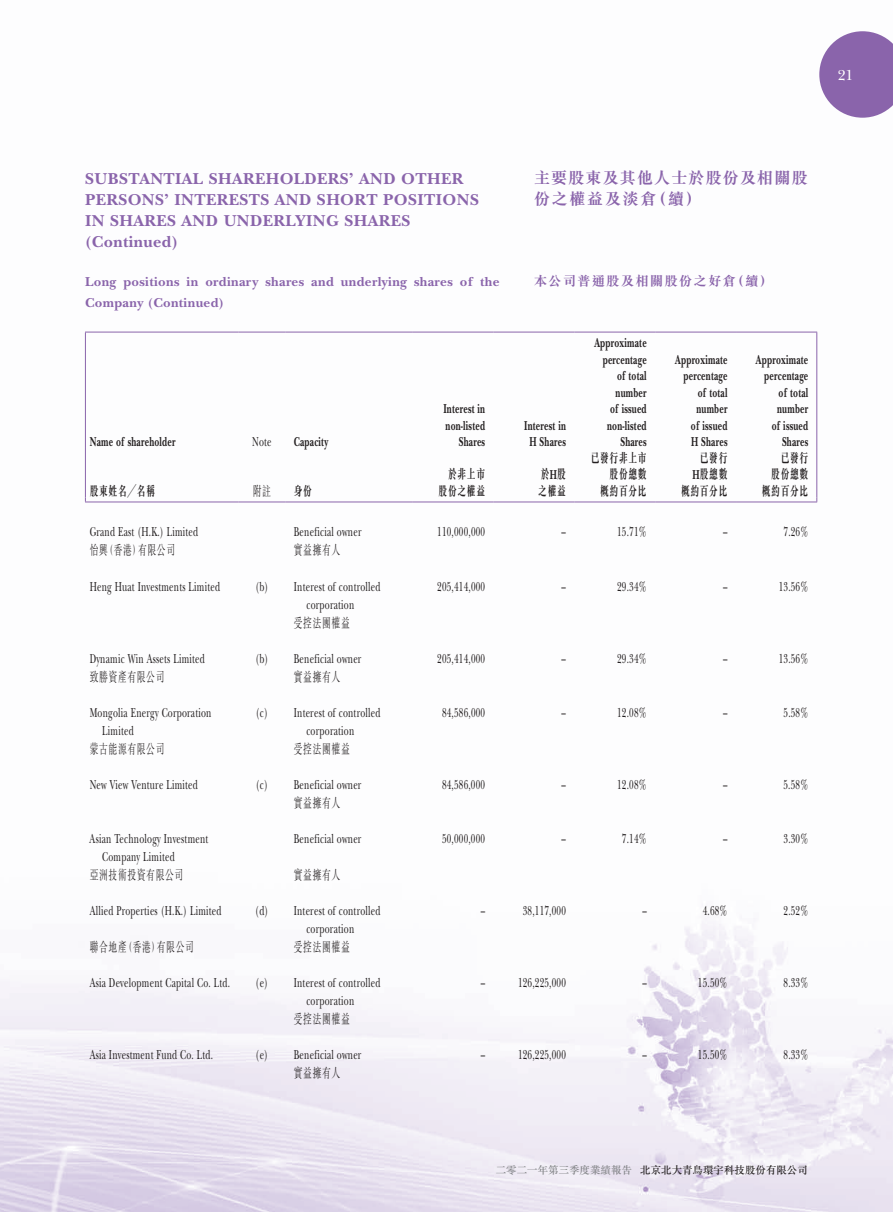
<style>
.page{position:relative;width:893px;height:1212px;background:#fff}
.page>*{position:absolute;margin:0;border:0;box-sizing:border-box;transform-origin:0 0}
.t1{font:700 16.5px/21px "New Baskerville Std";letter-spacing:.025em;color:#8a64ab}
.t2{font:700 16.5px/21px "M Sung HK";letter-spacing:.04em;color:#8a64ab}
.t3{font:15px "New Baskerville Std";color:#fff}
.t4{font:13.5px/18px "New Baskerville Std";letter-spacing:.025em;color:#231f20;scale:.65 1}
.t5{font:700 13.5px/16.5px "New Baskerville Std";letter-spacing:.025em;color:#231f20;text-align:right;scale:.65 1}
.t6{font:300 13.5px "M Sung HK";letter-spacing:.075em;color:#231f20;scale:.65 1}
.t7{font:700 13.5px/21px "New Baskerville Std";letter-spacing:.025em;color:#8a64ab}
.t8{font:700 13.5px/16.5px "M Sung HK";letter-spacing:.075em;color:#231f20;text-align:right;scale:.65 1}
.t9{font:700 13.5px "M Sung HK";letter-spacing:.075em;color:#8a64ab}
.t10{font:500 10.5px "M Sung HK";color:#231f20}
.s1{font-family:"New Baskerville Std"}
.s2{color:#808285}
</style>
<div class="page">
<img style="left:0;top:331px;width:893px;height:881px">
<svg style="left:819px;top:31px;width:74px;height:87px"></svg>
<hr style="left:85px;top:332px;width:153px;height:1px;background:#8a64ab">
<hr style="left:85px;top:332px;width:1px;height:116px;background:#8a64ab">
<hr style="left:238px;top:332px;width:47px;height:1px;background:#8a64ab">
<hr style="left:285px;top:332px;width:128px;height:1px;background:#8a64ab">
<hr style="left:413px;top:332px;width:81px;height:1px;background:#8a64ab">
<hr style="left:494px;top:332px;width:80px;height:1px;background:#8a64ab">
<hr style="left:574px;top:332px;width:81px;height:1px;background:#8a64ab">
<hr style="left:655px;top:332px;width:81px;height:1px;background:#8a64ab">
<hr style="left:736px;top:332px;width:81px;height:1px;background:#8a64ab">
<hr style="left:816px;top:332px;width:1px;height:116px;background:#8a64ab">
<hr style="left:85px;top:448px;width:1px;height:49px;background:#8a64ab">
<hr style="left:816px;top:448px;width:1px;height:49px;background:#8a64ab">
<hr style="left:85px;top:502px;width:153px;height:1px;background:#8a64ab">
<hr style="left:238px;top:502px;width:47px;height:1px;background:#8a64ab">
<hr style="left:285px;top:502px;width:128px;height:1px;background:#8a64ab">
<hr style="left:413px;top:502px;width:81px;height:1px;background:#8a64ab">
<hr style="left:494px;top:502px;width:80px;height:1px;background:#8a64ab">
<hr style="left:574px;top:502px;width:81px;height:1px;background:#8a64ab">
<hr style="left:655px;top:502px;width:81px;height:1px;background:#8a64ab">
<hr style="left:736px;top:502px;width:81px;height:1px;background:#8a64ab">
<p class="t3" style="left:838px;top:67px;width:17px">21</p>
<p class="t1" style="left:85px;top:168px;width:395px">SUBSTANTIAL SHAREHOLDERS’ AND OTHER<br>PERSONS’ INTERESTS AND SHORT POSITIONS<br>IN SHARES AND UNDERLYING SHARES (Continued)</p>
<p class="t7" style="left:85px;top:271px;width:416px">Long positions in ordinary shares and underlying shares of the<br>Company (Continued)</p>
<p class="t2" style="left:534px;top:167px;width:276px">主要股東及其他人士於股份及相關股份之權益及淡倉（續）</p>
<p class="t9" style="left:534px;top:272px;width:240px">本公司普通股及相關股份之好倉（續）</p>
<p class="t5" style="left:90px;top:434px;width:134px">Name of shareholder</p>
<p class="t4" style="left:252px;top:432px;width:31px">Note</p>
<p class="t5" style="left:294px;top:434px;width:54px">Capacity</p>
<p class="t8" style="left:90px;top:482px;width:102px">股東姓名╱名稱</p>
<p class="t6" style="left:253px;top:481px;width:30px">附註</p>
<p class="t8" style="left:294px;top:482px;width:30px">身份</p>
<p class="t5" style="left:443px;top:401px;width:66px">Interest in non-listed<br>Shares</p>
<p class="t5" style="left:524px;top:417px;width:66px;text-align:center">Interest in<br>H Shares</p>
<p class="t8" style="left:439px;top:465px;width:73px">於非上市股份之權益</p>
<p class="t8" style="left:538px;top:465px;width:44px;text-align:left">於<span class="s1">H</span>股之權益</p>
<p class="t5" style="left:594px;top:335px;width:82px">Approximate percentage of total number<br>of issued non-listed<br>Shares</p>
<p class="t5" style="left:675px;top:351px;width:82px">Approximate percentage of total number<br>of issued<br>H Shares</p>
<p class="t5" style="left:756px;top:351px;width:82px">Approximate percentage of total number<br>of issued<br>Shares</p>
<p class="t8" style="left:591px;top:449px;width:88px">已發行非上市股份總數<br>概約百分比</p>
<p class="t8" style="left:681px;top:449px;width:73px">已發行<br><span class="s1">H</span>股總數概約百分比</p>
<p class="t8" style="left:762px;top:449px;width:73px">已發行<br>股份總數概約百分比</p>
<p class="t4" style="left:90px;top:523px;width:169px">Grand East (H.K.) Limited</p>
<p class="t4" style="left:294px;top:523px;width:106px">Beneficial owner</p>
<p class="t4" style="left:437px;top:523px;width:75px">110,000,000</p>
<p class="t4" style="left:562px;top:523px;width:8px">–</p>
<p class="t4" style="left:617px;top:523px;width:47px">15.71%</p>
<p class="t4" style="left:723px;top:523px;width:8px">–</p>
<p class="t4" style="left:783px;top:523px;width:40px">7.26%</p>
<p class="t6" style="left:90px;top:540px;width:133px">怡興（香港）有限公司</p>
<p class="t6" style="left:294px;top:540px;width:73px">實益擁有人</p>
<p class="t4" style="left:90px;top:578px;width:202px">Heng Huat Investments Limited</p>
<p class="t4" style="left:306px;top:578px;width:116px;text-indent:-51px">(b) Interest of controlled corporation</p>
<p class="t4" style="left:437px;top:578px;width:75px">205,414,000</p>
<p class="t4" style="left:562px;top:578px;width:8px">–</p>
<p class="t4" style="left:617px;top:578px;width:47px">29.34%</p>
<p class="t4" style="left:723px;top:578px;width:8px">–</p>
<p class="t4" style="left:779px;top:578px;width:47px">13.56%</p>
<p class="t6" style="left:294px;top:613px;width:88px">受控法團權益</p>
<p class="t4" style="left:90px;top:650px;width:179px">Dynamic Win Assets Limited</p>
<p class="t4" style="left:255px;top:650px;width:165px">(b) Beneficial owner</p>
<p class="t4" style="left:437px;top:650px;width:75px">205,414,000</p>
<p class="t4" style="left:561px;top:650px;width:8px">–</p>
<p class="t4" style="left:617px;top:650px;width:47px">29.34%</p>
<p class="t4" style="left:723px;top:650px;width:8px">–</p>
<p class="t4" style="left:779px;top:650px;width:47px">13.56%</p>
<p class="t6" style="left:90px;top:667px;width:117px">致勝資產有限公司</p>
<p class="t6" style="left:294px;top:667px;width:73px">實益擁有人</p>
<p class="t4" style="left:102px;top:704px;width:170px;text-indent:-13px">Mongolia Energy Corporation<br>Limited</p>
<p class="t4" style="left:306px;top:704px;width:116px;text-indent:-51px">(c) Interest of controlled corporation</p>
<p class="t4" style="left:442px;top:704px;width:68px">84,586,000</p>
<p class="t4" style="left:561px;top:704px;width:8px">–</p>
<p class="t4" style="left:617px;top:704px;width:47px">12.08%</p>
<p class="t4" style="left:723px;top:704px;width:8px">–</p>
<p class="t4" style="left:783px;top:704px;width:40px">5.58%</p>
<p class="t6" style="left:90px;top:739px;width:117px">蒙古能源有限公司</p>
<p class="t6" style="left:294px;top:739px;width:88px">受控法團權益</p>
<p class="t4" style="left:90px;top:776px;width:168px">New View Venture Limited</p>
<p class="t4" style="left:256px;top:776px;width:164px">(c) Beneficial owner</p>
<p class="t4" style="left:442px;top:776px;width:68px">84,586,000</p>
<p class="t4" style="left:561px;top:776px;width:8px">–</p>
<p class="t4" style="left:617px;top:776px;width:47px">12.08%</p>
<p class="t4" style="left:723px;top:776px;width:8px">–</p>
<p class="t4" style="left:783px;top:776px;width:40px">5.58%</p>
<p class="t6" style="left:294px;top:793px;width:73px">實益擁有人</p>
<p class="t4" style="left:102px;top:830px;width:165px;text-indent:-13px">Asian Technology Investment<br>Company Limited</p>
<p class="t4" style="left:294px;top:830px;width:106px">Beneficial owner</p>
<p class="t4" style="left:442px;top:830px;width:68px">50,000,000</p>
<p class="t4" style="left:561px;top:830px;width:8px">–</p>
<p class="t4" style="left:622px;top:830px;width:40px">7.14%</p>
<p class="t4" style="left:723px;top:830px;width:8px">–</p>
<p class="t4" style="left:783px;top:830px;width:40px">3.30%</p>
<p class="t6" style="left:90px;top:865px;width:146px">亞洲技術投資有限公司</p>
<p class="t6" style="left:294px;top:865px;width:73px">實益擁有人</p>
<p class="t4" style="left:90px;top:902px;width:205px">Allied Properties (H.K.) Limited</p>
<p class="t4" style="left:306px;top:902px;width:116px;text-indent:-51px">(d) Interest of controlled corporation</p>
<p class="t4" style="left:481px;top:902px;width:8px">–</p>
<p class="t4" style="left:523px;top:902px;width:68px">38,117,000</p>
<p class="t4" style="left:642px;top:902px;width:8px">–</p>
<p class="t4" style="left:703px;top:902px;width:40px">4.68%</p>
<p class="t4" style="left:783px;top:902px;width:40px">2.52%</p>
<p class="t6" style="left:90px;top:937px;width:162px">聯合地產（香港）有限公司</p>
<p class="t6" style="left:294px;top:937px;width:88px">受控法團權益</p>
<p class="t4" style="left:90px;top:974px;width:217px">Asia Development Capital Co. Ltd.</p>
<p class="t4" style="left:306px;top:974px;width:116px;text-indent:-51px">(e) Interest of controlled corporation</p>
<p class="t4" style="left:481px;top:974px;width:8px">–</p>
<p class="t4" style="left:518px;top:974px;width:75px">126,225,000</p>
<p class="t4" style="left:642px;top:974px;width:8px">–</p>
<p class="t4" style="left:698px;top:974px;width:47px">15.50%</p>
<p class="t4" style="left:783px;top:974px;width:40px">8.33%</p>
<p class="t6" style="left:294px;top:1009px;width:88px">受控法團權益</p>
<p class="t4" style="left:90px;top:1046px;width:191px">Asia Investment Fund Co. Ltd.</p>
<p class="t4" style="left:256px;top:1046px;width:164px">(e) Beneficial owner</p>
<p class="t4" style="left:481px;top:1046px;width:8px">–</p>
<p class="t4" style="left:518px;top:1046px;width:75px">126,225,000</p>
<p class="t4" style="left:642px;top:1046px;width:8px">–</p>
<p class="t4" style="left:698px;top:1046px;width:47px">15.50%</p>
<p class="t4" style="left:783px;top:1046px;width:40px">8.33%</p>
<p class="t6" style="left:294px;top:1063px;width:73px">實益擁有人</p>
<p class="t10" style="left:496px;top:1163px;width:314px"><span class="s2">二零二一年第三季度業績報告</span> 北京北大青鳥環宇科技股份有限公司</p>
</div>
